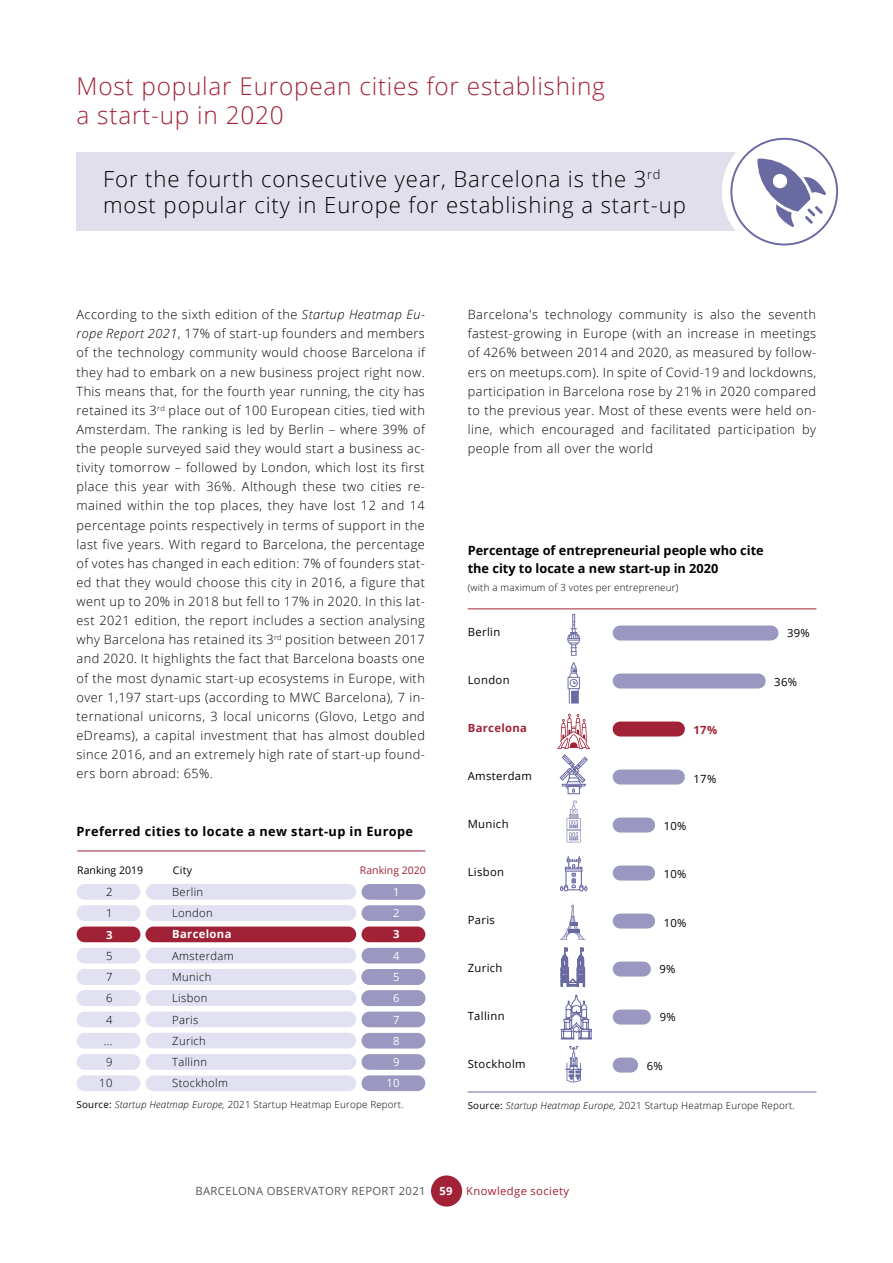
<style>
.page{position:relative;width:893px;height:1263px;background:#fff}
.page>*{position:absolute;margin:0;border:0;box-sizing:border-box;transform-origin:0 0}
.t1{font:300 24.3px/29.2px "Open Sans";letter-spacing:.03em;color:#a12236}
.t2{font:300 22.2px/26.5px "Open Sans";letter-spacing:.04em;color:#000}
.t3{font:300 12.75px/19.2px "Open Sans";letter-spacing:.035em;color:#000;text-align:justify}
.t4{font:700 12.75px/17.2px "Open Sans";color:#000}
.t5{font:700 12.75px "Open Sans";letter-spacing:.03em;color:#000}
.t6{font:11.25px "Open Sans";letter-spacing:.03em;color:#000}
.t7{font:300 11.25px/21.3px "Open Sans";letter-spacing:.03em;color:#000}
.t8{font:11.25px "Open Sans";letter-spacing:.03em;color:#52555b}
.t9{font:700 11.25px "Open Sans";letter-spacing:.03em;color:#a12236}
.t10{font:700 11.25px "Open Sans";letter-spacing:.03em;color:#fff}
.t11{font:11.25px/21.3px "Open Sans";color:#fff}
.t12{font:10.5px "Open Sans";color:#000}
.t13{font:10.5px "Open Sans";color:#a12236}
.t14{font:300 9.75px "Open Sans";letter-spacing:.02em;color:#000}
.s1{font-style:italic}
.s2{font-weight:400}
.s3{font-weight:700;color:#fff}
.s4{color:#a12236}
</style>
<div class="page">
<div style="left:431px;top:1175px;width:31px;height:31px;background:#a12236;border-radius:50%"></div>
<div style="left:77px;top:152px;width:736px;height:79px;background:#e1dfeb"></div>
<svg style="left:725px;top:133px;width:118px;height:117px"></svg>
<div style="left:722px;top:129px;width:125px;height:125px;border:7px solid #fff;border-radius:50%"></div>
<div style="left:731px;top:139px;width:106px;height:106px;background:#fff;border-radius:50%"></div>
<div style="left:730px;top:138px;width:108px;height:107px;border:2px solid #6a6aa3;border-radius:50%"></div>
<div style="left:77px;top:1054px;width:63px;height:16px;background:#e1e1f1;border-radius:8px"></div>
<div style="left:77px;top:1033px;width:63px;height:15px;background:#e1e1f1;border-radius:8px"></div>
<div style="left:77px;top:1011px;width:63px;height:16px;background:#e1e1f1;border-radius:8px"></div>
<div style="left:77px;top:926px;width:63px;height:16px;background:#a12236;border-radius:8px"></div>
<div style="left:77px;top:948px;width:63px;height:15px;background:#e1e1f1;border-radius:8px"></div>
<div style="left:77px;top:969px;width:63px;height:16px;background:#e1e1f1;border-radius:8px"></div>
<div style="left:77px;top:990px;width:63px;height:16px;background:#e1e1f1;border-radius:8px"></div>
<div style="left:77px;top:884px;width:63px;height:16px;background:#e1e1f1;border-radius:8px"></div>
<div style="left:77px;top:905px;width:63px;height:16px;background:#e1e1f1;border-radius:8px"></div>
<div style="left:146px;top:1054px;width:210px;height:16px;background:#e1e1f1;border-radius:8px"></div>
<div style="left:146px;top:1033px;width:210px;height:15px;background:#e1e1f1;border-radius:8px"></div>
<div style="left:146px;top:1011px;width:210px;height:16px;background:#e1e1f1;border-radius:8px"></div>
<div style="left:145px;top:926px;width:211px;height:16px;background:#a12236;border-radius:8px"></div>
<div style="left:146px;top:948px;width:210px;height:15px;background:#e1e1f1;border-radius:8px"></div>
<div style="left:146px;top:969px;width:210px;height:16px;background:#e1e1f1;border-radius:8px"></div>
<div style="left:146px;top:990px;width:210px;height:16px;background:#e1e1f1;border-radius:8px"></div>
<div style="left:146px;top:884px;width:210px;height:16px;background:#e1e1f1;border-radius:8px"></div>
<div style="left:146px;top:905px;width:210px;height:16px;background:#e1e1f1;border-radius:8px"></div>
<div style="left:362px;top:1054px;width:63px;height:16px;background:#9a97c0;border-radius:8px"></div>
<div style="left:362px;top:1033px;width:63px;height:15px;background:#9a97c0;border-radius:8px"></div>
<div style="left:362px;top:1011px;width:63px;height:16px;background:#9a97c0;border-radius:8px"></div>
<div style="left:362px;top:926px;width:63px;height:16px;background:#a12236;border-radius:8px"></div>
<div style="left:362px;top:948px;width:63px;height:15px;background:#9a97c0;border-radius:8px"></div>
<div style="left:362px;top:969px;width:63px;height:16px;background:#9a97c0;border-radius:8px"></div>
<div style="left:362px;top:990px;width:63px;height:16px;background:#9a97c0;border-radius:8px"></div>
<div style="left:362px;top:884px;width:63px;height:16px;background:#9a97c0;border-radius:8px"></div>
<div style="left:362px;top:905px;width:63px;height:16px;background:#9a97c0;border-radius:8px"></div>
<div style="left:77px;top:1075px;width:63px;height:16px;background:#e1e1f1;border-radius:8px"></div>
<div style="left:146px;top:1075px;width:210px;height:16px;background:#e1e1f1;border-radius:8px"></div>
<div style="left:362px;top:1075px;width:63px;height:16px;background:#9a97c0;border-radius:8px"></div>
<hr style="left:77px;top:850px;width:348px;height:1px;background:#a12236">
<svg style="left:757px;top:159px;width:69px;height:68px"></svg>
<hr style="left:468px;top:608px;width:348px;height:1px;background:#a12236">
<hr style="left:468px;top:1092px;width:348px;height:1px;background:#6a6aa3">
<div style="left:620px;top:625px;width:151px;height:15px;background:#9a97c0"></div>
<div style="left:620px;top:673px;width:138px;height:15px;background:#9a97c0"></div>
<div style="left:620px;top:721px;width:57px;height:15px;background:#a12236"></div>
<div style="left:620px;top:769px;width:57px;height:15px;background:#9a97c0"></div>
<div style="left:620px;top:817px;width:28px;height:15px;background:#9a97c0"></div>
<div style="left:620px;top:865px;width:28px;height:15px;background:#9a97c0"></div>
<div style="left:620px;top:913px;width:28px;height:15px;background:#9a97c0"></div>
<div style="left:620px;top:961px;width:23px;height:15px;background:#9a97c0"></div>
<div style="left:620px;top:1009px;width:23px;height:15px;background:#9a97c0"></div>
<div style="left:620px;top:1057px;width:11px;height:15px;background:#9a97c0"></div>
<svg style="left:567px;top:801px;width:14px;height:41px"></svg>
<svg style="left:560px;top:903px;width:25px;height:37px"></svg>
<svg style="left:568px;top:662px;width:12px;height:41px"></svg>
<svg style="left:560px;top:856px;width:27px;height:35px"></svg>
<svg style="left:567px;top:614px;width:13px;height:42px"></svg>
<svg style="left:557px;top:714px;width:33px;height:81px"></svg>
<svg style="left:560px;top:995px;width:32px;height:87px"></svg>
<svg style="left:561px;top:948px;width:24px;height:39px"></svg>
<h1 class="t1" style="left:77px;top:71px;width:530px">Most popular European cities for establishing a start-up in 2020</h1>
<h2 class="t2" style="left:103px;top:165px;width:584px">For the fourth consecutive year, Barcelona is the 3<sup>rd </sup>most popular city in Europe for establishing a start-up</h2>
<p class="t3" style="left:77px;top:305px;width:350px">According to the sixth edition of the <span class="s1">Startup Heatmap Eu&shy;rope Report 2021</span>, 17% of start-up founders and members of the technology community would choose Barcelona if they had to embark on a new business project right now.<br>This means that, for the fourth year running, the city has retained its 3<sup>rd</sup> place out of 100 European cities, tied with Amsterdam. The ranking is led by Berlin – where 39% of the people surveyed said they would start a business ac&shy;tivity tomorrow – followed by London, which lost its first place this year with 36%. Although these two cities re&shy;mained within the top places, they have lost 12 and 14 percentage points respectively in terms of support in the last five years. With regard to Barcelona, the percentage of votes has changed in each edition: 7% of founders stat&shy;ed that they would choose this city in 2016, a figure that went up to 20% in 2018 but fell to 17% in 2020. In this lat&shy;est 2021 edition, the report includes a section analysing why Barcelona has retained its 3<sup>rd</sup> position between 2017 and 2020. It highlights the fact that Barcelona boasts one of the most dynamic start-up ecosystems in Europe, with over 1,197 start-ups (according to MWC Barcelona), 7 in&shy;ternational unicorns, 3 local unicorns (Glovo, Letgo and eDreams), a capital investment that has almost doubled since 2016, and an extremely high rate of start-up found&shy;ers born abroad: 65%.</p>
<p class="t3" style="left:468px;top:305px;width:350px">Barcelona's technology community is also the seventh fastest-growing in Europe (with an increase in meetings of 426% between 2014 and 2020, as measured by follow&shy;ers on meetups.com). In spite of Covid-19 and lockdowns, participation in Barcelona rose by 21% in 2020 compared to the previous year. Most of these events were held on&shy;line, which encouraged and facilitated participation by people from all over the world</p>
<p class="t4" style="left:468px;top:542px;width:298px">Percentage of entrepreneurial people who cite the city to locate a new start-up in 2020</p>
<p class="t14" style="left:468px;top:581px;width:212px">(with a maximum of 3 votes per entrepreneur)</p>
<p class="t6" style="left:468px;top:624px;width:34px">Berlin</p>
<p class="t6" style="left:468px;top:672px;width:43px">London</p>
<p class="t9" style="left:468px;top:720px;width:61px">Barcelona</p>
<p class="t6" style="left:468px;top:768px;width:66px">Amsterdam</p>
<p class="t6" style="left:468px;top:816px;width:42px">Munich</p>
<p class="t6" style="left:468px;top:864px;width:38px">Lisbon</p>
<p class="t6" style="left:468px;top:912px;width:29px">Paris</p>
<p class="t6" style="left:468px;top:960px;width:36px">Zurich</p>
<p class="t6" style="left:468px;top:1008px;width:38px">Tallinn</p>
<p class="t6" style="left:468px;top:1056px;width:60px">Stockholm</p>
<p class="t6" style="left:787px;top:625px;width:24px">39%</p>
<p class="t6" style="left:774px;top:674px;width:24px">36%</p>
<p class="t9" style="left:693px;top:722px;width:25px">17%</p>
<p class="t6" style="left:693px;top:771px;width:24px">17%</p>
<p class="t6" style="left:664px;top:818px;width:24px">10%</p>
<p class="t6" style="left:664px;top:866px;width:24px">10%</p>
<p class="t5" style="left:77px;top:823px;width:338px">Preferred cities to locate a new start-up in Europe</p>
<p class="t12" style="left:77px;top:863px;width:68px">Ranking 2019</p>
<p class="t12" style="left:173px;top:863px;width:21px">City</p>
<p class="t13" style="left:360px;top:863px;width:68px">Ranking 2020</p>
<p class="t7" style="left:172px;top:881px;width:42px">Berlin<br>London</p>
<p class="t10" style="left:172px;top:926px;width:61px">Barcelona</p>
<p class="t7" style="left:172px;top:945px;width:63px">Amsterdam<br>Munich<br>Lisbon<br>Paris<br>Zurich<br>Tallinn<br>Stockholm</p>
<p class="t7" style="left:106px;top:881px;width:8px">2<br>1</p>
<p class="t10" style="left:106px;top:926px;width:8px">3</p>
<p class="t7" style="left:99px;top:945px;width:15px;text-align:right">5<br>7<br>6<br>4 ...<br>9<br>10</p>
<p class="t11" style="left:393px;top:881px;width:8px">1<br>2</p>
<p class="t10" style="left:393px;top:926px;width:8px">3</p>
<p class="t11" style="left:386px;top:945px;width:15px;text-align:right">4<br>5<br>6<br>7<br>8<br>9<br>10</p>
<p class="t6" style="left:664px;top:915px;width:24px">10%</p>
<p class="t6" style="left:659px;top:961px;width:18px">9%</p>
<p class="t6" style="left:660px;top:1010px;width:18px">9%</p>
<p class="t6" style="left:647px;top:1058px;width:18px">6%</p>
<p class="t14" style="left:77px;top:1098px;width:329px"><span class="s2">Source:</span> <span class="s1">Startup Heatmap Europe,</span> 2021 Startup Heatmap Europe Report.</p>
<p class="t14" style="left:468px;top:1099px;width:329px"><span class="s2">Source:</span> <span class="s1">Startup Heatmap Europe,</span> 2021 Startup Heatmap Europe Report.</p>
<p class="t8" style="left:196px;top:1183px;width:375px">BARCELONA OBSERVATORY REPORT 2021 <span class="s3">59</span> <span class="s4">Knowledge society</span></p>
</div>
